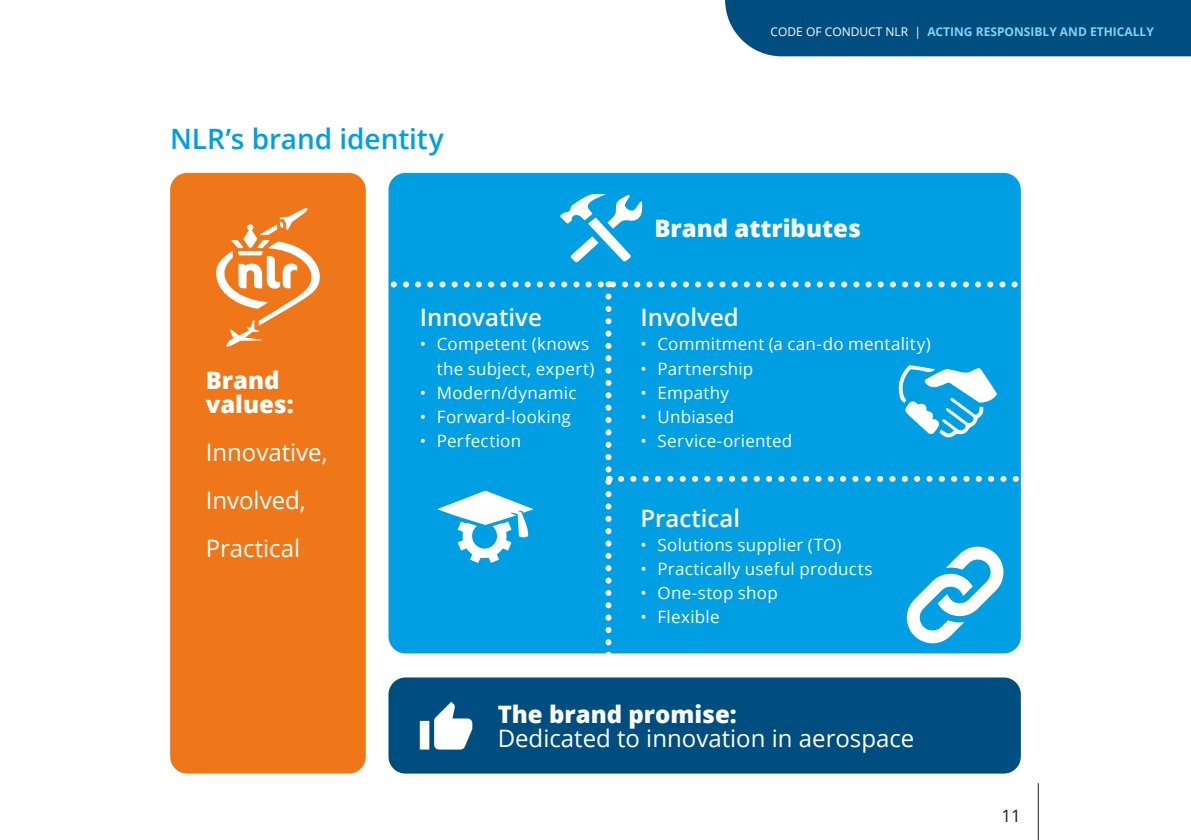
<style>
.page{position:relative;width:1191px;height:840px;background:#fff}
.page>*{position:absolute;margin:0;border:0;box-sizing:border-box;transform-origin:0 0}
.t1{font:600 28px "Open Sans";letter-spacing:-.005em;color:#009fe3}
.t2{font:24px/48px "Open Sans";color:#fff}
.t3{font:800 24px/24px "Open Sans";color:#fff}
.t4{font:600 24px "Open Sans";color:#fff}
.t5{font:17px/24px "Open Sans";letter-spacing:.015em;color:#fff;text-align:right}
.t6{font:17px "Open Sans";color:#1d1d1b}
.t7{font:700 12px "Open Sans";color:#84d0f5}
.s1{font-weight:400;color:#fff}
</style>
<div class="page">
<hr style="left:1037px;top:782px;width:1px;height:57px;background:#1d1d1b">
<div style="left:725px;top:0;width:466px;height:56px;background:#004d7f"></div>
<div style="left:388px;top:173px;width:632px;height:480px;background:#009fe3;border-radius:17px"></div>
<div style="left:388px;top:677px;width:632px;height:96px;background:#004d7f;border-radius:17px"></div>
<svg style="left:437px;top:490px;width:96px;height:72px"></svg>
<svg style="left:898px;top:365px;width:98px;height:73px"></svg>
<div style="left:170px;top:173px;width:196px;height:600px;background:#ef7719;border-radius:17px"></div>
<svg style="left:907px;top:546px;width:96px;height:97px"></svg>
<svg style="left:560px;top:194px;width:82px;height:68px"></svg>
<svg style="left:216px;top:208px;width:104px;height:139px"></svg>
<svg style="left:420px;top:701px;width:52px;height:48px"></svg>
<svg style="left:394px;top:281px;width:627px;height:6px"></svg>
<svg style="left:621px;top:475px;width:400px;height:6px"></svg>
<svg style="left:605px;top:296px;width:6px;height:358px"></svg>
<h1 class="t1" style="left:170px;top:119px;width:275px">NLR’s brand identity</h1>
<h2 class="t3" style="left:206px;top:367px;width:90px">Brand values:</h2>
<h2 class="t2" style="left:206px;top:427px;width:123px">Innovative,<br>Involved,<br>Practical</h2>
<h2 class="t4" style="left:420px;top:301px;width:124px">Innovative</h2>
<p class="t5" style="left:420px;top:331px;width:176px">• Competent (knows the subject, expert)</p>
<p class="t5" style="left:420px;top:379px;width:158px">• Modern/dynamic</p>
<p class="t5" style="left:420px;top:403px;width:153px">• Forward-looking</p>
<p class="t5" style="left:420px;top:428px;width:103px">• Perfection</p>
<p class="t7" style="left:770px;top:23px;width:385px"><span class="s1">CODE OF CONDUCT NLR |</span> ACTING RESPONSIBLY AND ETHICALLY</p>
<h2 class="t3" style="left:654px;top:215px;width:208px">Brand attributes</h2>
<h2 class="t4" style="left:640px;top:301px;width:100px">Involved</h2>
<p class="t5" style="left:640px;top:331px;width:292px">• Commitment (a can-do mentality)</p>
<p class="t5" style="left:640px;top:355px;width:114px">• Partnership</p>
<p class="t5" style="left:640px;top:379px;width:90px">• Empathy</p>
<p class="t5" style="left:640px;top:403px;width:95px">• Unbiased</p>
<p class="t5" style="left:640px;top:428px;width:153px">• Service-oriented</p>
<h2 class="t4" style="left:640px;top:501px;width:101px">Practical</h2>
<p class="t5" style="left:640px;top:532px;width:202px">• Solutions supplier (TO)</p>
<p class="t5" style="left:640px;top:556px;width:233px">• Practically useful products</p>
<p class="t5" style="left:640px;top:580px;width:139px">• One-stop shop</p>
<p class="t5" style="left:640px;top:604px;width:81px">• Flexible</p>
<h2 class="t3" style="left:497px;top:701px;width:241px">The brand promise:</h2>
<h2 class="t2" style="left:497px;top:713px;width:418px">Dedicated to innovation in aerospace</h2>
<p class="t6" style="left:1001px;top:803px;width:21px">11</p>
</div>
